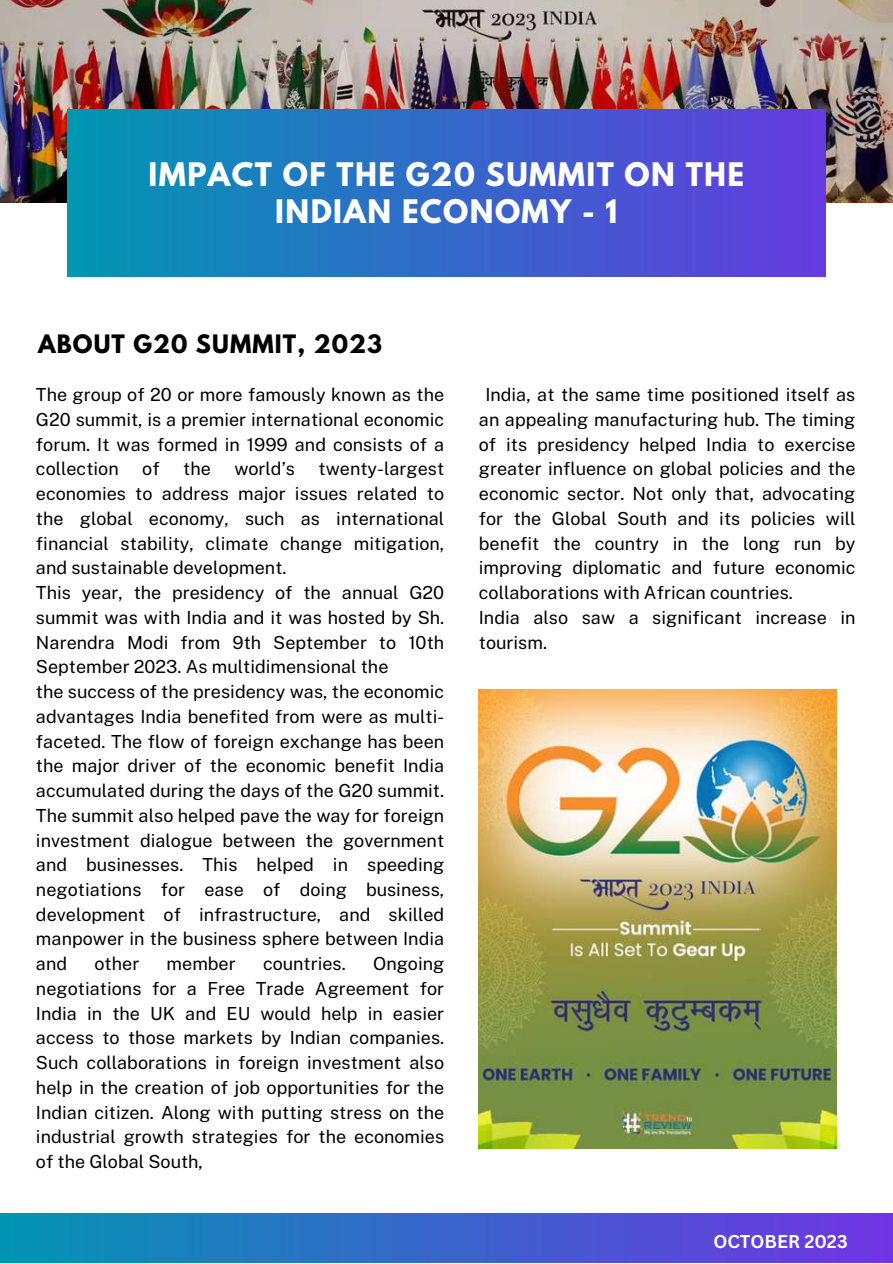
<style>
.page{position:relative;width:893px;height:1264px;background:#fff}
.page>*{position:absolute;margin:0;border:0;box-sizing:border-box;transform-origin:0 0}
.t1{font:700 28.8px/37px "League Spartan";letter-spacing:.05em;color:#fff;text-align:center}
.t2{font:700 22.5px "League Spartan";letter-spacing:.05em;color:#000}
.t3{font:18px/24.8px "Public Sans";color:#000;text-align:justify}
.t4{font:700 18px "Canva Sans";color:#fff}
</style>
<div class="page">
<img style="left:0;top:0;width:892px;height:203px">
<div style="left:68px;top:110px;width:757px;height:167px;background:linear-gradient(to right,#0097b2,#653be0)"></div>
<div style="left:0;top:1213px;width:892px;height:49px;background:linear-gradient(to right,#0295b3,#7035e3)"></div>
<img style="left:479px;top:690px;width:357px;height:458px">
<h1 class="t1" style="left:148px;top:160px;width:597px">IMPACT OF THE G20 SUMMIT ON THE<br>INDIAN ECONOMY - 1</h1>
<p class="t2" style="left:38px;top:333px;width:346px">ABOUT G20 SUMMIT, 2023</p>
<p class="t3" style="left:36px;top:382px;width:410px">The group of 20 or more famously known as the G20 summit, is a premier international economic forum. It was formed in 1999 and consists of a collection</p>
<p class="t3" style="left:36px;top:456px;width:410px;text-align:left;text-indent:282px">twenty-largest economies to address major issues related to the global economy, such as international financial stability, climate change mitigation, and sustainable development.<br>This year, the presidency of the annual G20 summit was with India and it was hosted by Sh.<br>Narendra Modi from 9th September to 10th September 2023. As multidimensional the<br>the success of the presidency was, the economic advantages India benefited from were as multi&shy;faceted. The flow of foreign exchange has been the major driver of the economic benefit India accumulated during the days of the G20 summit.<br>The summit also helped pave the way for foreign investment dialogue between the government and businesses. This helped in speeding negotiations for ease of doing business, development of infrastructure, and skilled manpower in the business sphere between India and</p>
<p class="t3" style="left:142px;top:456px;width:19px">of</p>
<p class="t3" style="left:183px;top:456px;width:29px">the</p>
<p class="t3" style="left:234px;top:456px;width:62px">world’s</p>
<p class="t3" style="left:94px;top:951px;width:46px">other</p>
<p class="t3" style="left:167px;top:951px;width:71px">member</p>
<p class="t3" style="left:263px;top:951px;width:84px">countries.</p>
<p class="t3" style="left:36px;top:951px;width:410px;text-indent:337px">Ongoing negotiations for a Free Trade Agreement for India in the UK and EU would help in easier access to those markets by Indian companies.<br>Such collaborations in foreign investment also help in the creation of job opportunities for the Indian citizen. Along with putting stress on the industrial growth strategies for the economies of the Global South,</p>
<p class="t3" style="left:479px;top:382px;width:378px;text-align:left;text-indent:6px">India, at the same time positioned itself as an appealing manufacturing hub. The timing of its presidency helped India to exercise greater influence on global policies and the economic sector. Not only that, advocating for the Global South and its policies will benefit the country in the long run by improving diplomatic and future economic collaborations with African countries.<br>India also saw a significant increase in tourism.</p>
<p class="t4" style="left:713px;top:1228px;width:136px">OCTOBER 2023</p>
</div>
